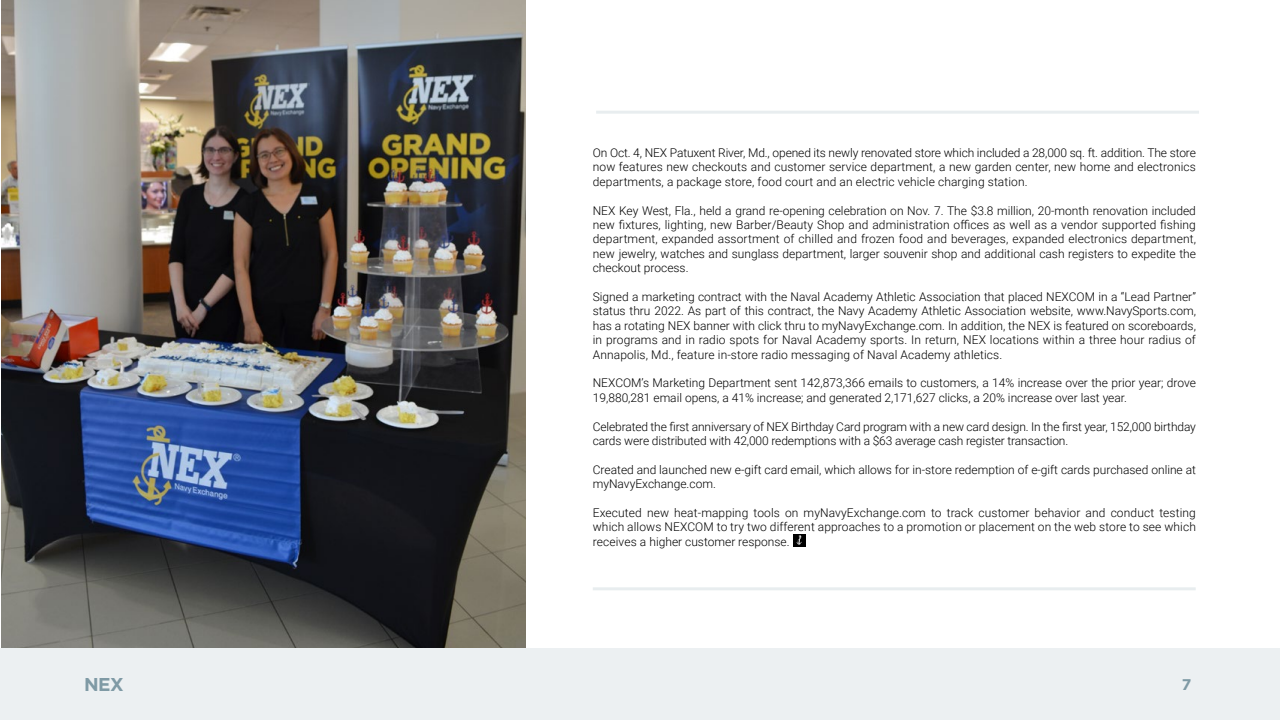
<style>
.page{position:relative;width:1280px;height:720px;background:#fff}
.page>*{position:absolute;margin:0;border:0;box-sizing:border-box;transform-origin:0 0}
.t1{font:700 18.6px "Gotham";color:#7f9aa5}
.t2{font:700 15.5px "Gotham";color:#7f9aa5}
.t3{font:300 12px/14.4px "Roboto";color:#000;text-align:justify}
</style>
<div class="page">
<hr style="left:596px;top:111px;width:603px;height:3px;background:#b3c4cb">
<hr style="left:593px;top:587px;width:603px;height:3px;background:#b3c4cb">
<div style="left:0;top:648px;width:1280px;height:72px;background:#ecf0f2"></div>
<div style="left:793px;top:534px;width:12px;height:12px;background:#000"></div>
<svg style="left:797px;top:535px;width:5px;height:10px"></svg>
<img style="left:1px;top:0;width:525px;height:648px">
<p class="t3" style="left:593px;top:145px;width:605px">On Oct. 4, NEX Patuxent River, Md., opened its newly renovated store which included a 28,000 sq. ft. addition. The store now features new checkouts and customer service department, a new garden center, new home and electronics departments, a package store, food court and an electric vehicle charging station.</p>
<p class="t3" style="left:593px;top:203px;width:605px">NEX Key West, Fla., held a grand re-opening celebration on Nov. 7. The $3.8 million, 20-month renovation included new fixtures, lighting, new Barber/Beauty Shop and administration offices as well as a vendor supported fishing department, expanded assortment of chilled and frozen food and beverages, expanded electronics department, new jewelry, watches and sunglass department, larger souvenir shop and additional cash registers to expedite the checkout process.</p>
<p class="t3" style="left:593px;top:289px;width:605px">Signed a marketing contract with the Naval Academy Athletic Association that placed NEXCOM in a “Lead Partner” status thru 2022. As part of this contract, the Navy Academy Athletic Association website, www.NavySports.com, has a rotating NEX banner with click thru to myNavyExchange.com. In addition, the NEX is featured on scoreboards, in programs and in radio spots for Naval Academy sports. In return, NEX locations within a three hour radius of Annapolis, Md., feature in-store radio messaging of Naval Academy athletics.</p>
<p class="t3" style="left:593px;top:375px;width:605px">NEXCOM’s Marketing Department sent 142,873,366 emails to customers, a 14% increase over the prior year; drove<br>19,880,281 email opens, a 41% increase; and generated 2,171,627 clicks, a 20% increase over last year.</p>
<p class="t3" style="left:593px;top:419px;width:605px">Celebrated the first anniversary of NEX Birthday Card program with a new card design. In the first year, 152,000 birthday cards were distributed with 42,000 redemptions with a $63 average cash register transaction.</p>
<p class="t3" style="left:593px;top:462px;width:605px">Created and launched new e-gift card email, which allows for in-store redemption of e-gift cards purchased online at myNavyExchange.com.</p>
<p class="t3" style="left:593px;top:505px;width:605px">Executed new heat-mapping tools on myNavyExchange.com to track customer behavior and conduct testing which allows NEXCOM to try two different approaches to a promotion or placement on the web store to see which receives a higher customer response.</p>
<h1 class="t1" style="left:84px;top:673px;width:41px">NEX</h1>
<p class="t2" style="left:1182px;top:674px;width:11px">7</p>
</div>
